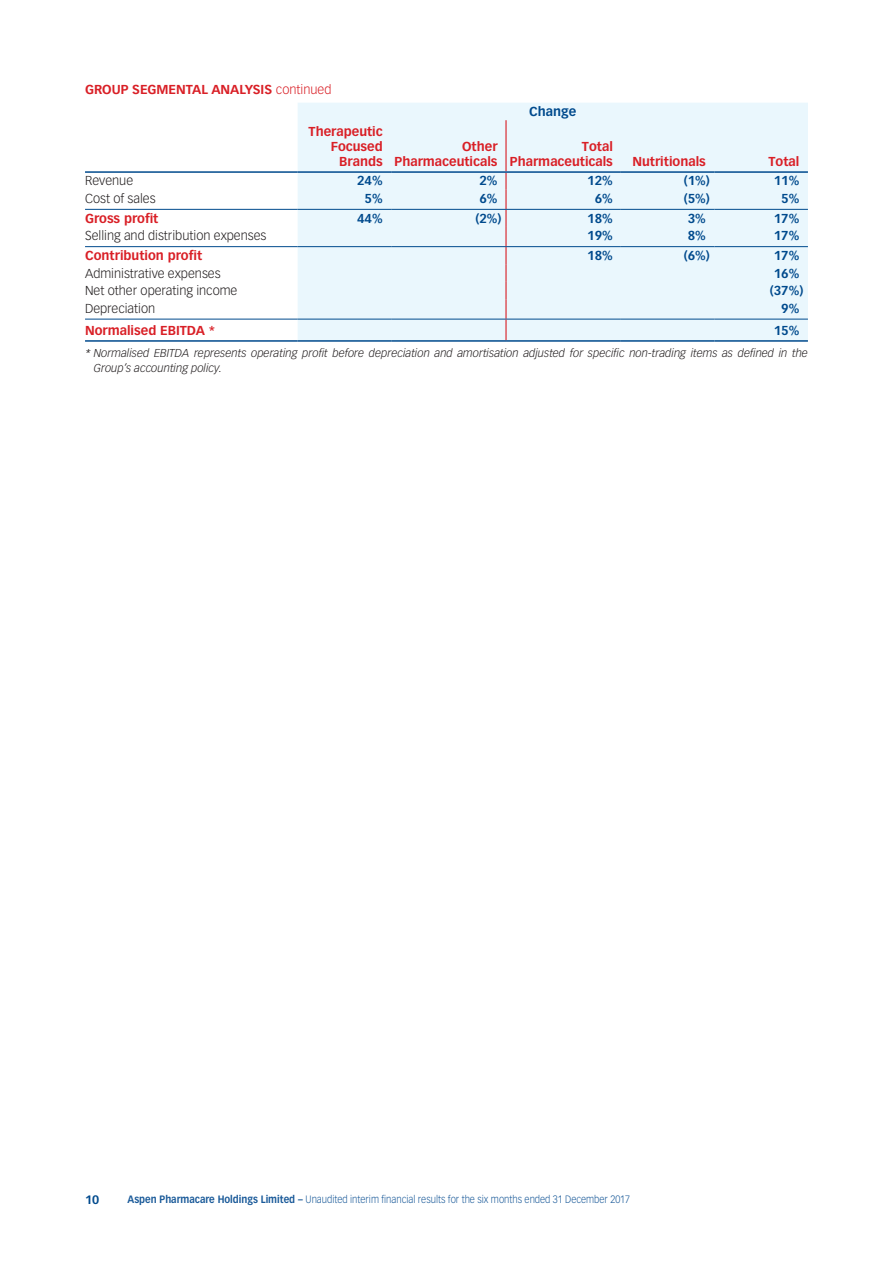
<style>
.page{position:relative;width:893px;height:1263px;background:#fff}
.page>*{position:absolute;margin:0;border:0;box-sizing:border-box;transform-origin:0 0}
.t1{font:700 12.75px/15px "Vectora LT Std";color:#d91f26;text-align:right}
.t2{font:300 12.75px "Vectora LT Std";color:#231f20}
.t3{font:700 12.75px "Vectora LT Std";color:#004a8d}
.t4{font:700 12px "Vectora LT Std";color:#004a8d}
.t5{font:italic 300 11.25px/15px "Vectora LT Std";color:#231f20}
.t6{font:300 10.5px "Vectora LT Std";color:#1a5a99;scale:.9 1}
.s1{font-weight:300}
.s2{font-weight:700}
</style>
<div class="page">
<div style="left:298px;top:103px;width:510px;height:237px;background:#eaf7fd"></div>
<hr style="left:85px;top:209px;width:213px;height:1px;background:#004a8d">
<hr style="left:298px;top:209px;width:93px;height:1px;background:#004a8d">
<hr style="left:391px;top:209px;width:115px;height:1px;background:#004a8d">
<hr style="left:506px;top:209px;width:115px;height:1px;background:#004a8d">
<hr style="left:621px;top:209px;width:93px;height:1px;background:#004a8d">
<hr style="left:714px;top:209px;width:94px;height:1px;background:#004a8d">
<hr style="left:85px;top:246px;width:213px;height:1px;background:#004a8d">
<hr style="left:298px;top:246px;width:93px;height:1px;background:#004a8d">
<hr style="left:391px;top:246px;width:115px;height:1px;background:#004a8d">
<svg style="left:505px;top:173px;width:2px;height:126px"></svg>
<hr style="left:506px;top:246px;width:115px;height:1px;background:#004a8d">
<hr style="left:621px;top:246px;width:93px;height:1px;background:#004a8d">
<hr style="left:714px;top:246px;width:94px;height:1px;background:#004a8d">
<hr style="left:505px;top:299px;width:2px;height:20px;background:#d91f26">
<hr style="left:85px;top:171px;width:213px;height:2px;background:#004a8d">
<hr style="left:298px;top:171px;width:93px;height:2px;background:#004a8d">
<hr style="left:391px;top:171px;width:115px;height:2px;background:#004a8d">
<hr style="left:505px;top:120px;width:2px;height:51px;background:#d91f26">
<hr style="left:506px;top:171px;width:115px;height:2px;background:#004a8d">
<hr style="left:621px;top:171px;width:93px;height:2px;background:#004a8d">
<hr style="left:714px;top:171px;width:94px;height:2px;background:#004a8d">
<hr style="left:85px;top:319px;width:213px;height:1px;background:#004a8d">
<hr style="left:85px;top:340px;width:213px;height:2px;background:#004a8d">
<hr style="left:298px;top:319px;width:93px;height:1px;background:#004a8d">
<hr style="left:298px;top:340px;width:93px;height:2px;background:#004a8d">
<hr style="left:391px;top:319px;width:115px;height:1px;background:#004a8d">
<hr style="left:391px;top:340px;width:115px;height:2px;background:#004a8d">
<hr style="left:506px;top:319px;width:115px;height:1px;background:#004a8d">
<hr style="left:505px;top:319px;width:2px;height:21px;background:#d91f26">
<hr style="left:506px;top:340px;width:115px;height:2px;background:#004a8d">
<hr style="left:621px;top:319px;width:93px;height:1px;background:#004a8d">
<hr style="left:621px;top:340px;width:93px;height:2px;background:#004a8d">
<hr style="left:714px;top:319px;width:94px;height:1px;background:#004a8d">
<hr style="left:714px;top:340px;width:94px;height:2px;background:#004a8d">
<p class="t1" style="left:85px;top:82px;width:248px">GROUP SEGMENTAL ANALYSIS <span class="s1">continued</span></p>
<p class="t1" style="left:309px;top:124px;width:76px">Therapeutic<br>Focused<br>Brands</p>
<p class="t3" style="left:529px;top:104px;width:49px">Change</p>
<p class="t1" style="left:395px;top:139px;width:104px">Other<br>Pharmaceuticals</p>
<p class="t1" style="left:510px;top:139px;width:104px">Total<br>Pharmaceuticals</p>
<p class="t1" style="left:632px;top:154px;width:75px">Nutritionals</p>
<p class="t1" style="left:768px;top:154px;width:32px">Total</p>
<p class="t2" style="left:85px;top:173px;width:50px">Revenue</p>
<p class="t3" style="left:357px;top:173px;width:27px">24%</p>
<p class="t3" style="left:479px;top:173px;width:20px">2%</p>
<p class="t3" style="left:587px;top:173px;width:27px">12%</p>
<p class="t3" style="left:684px;top:173px;width:28px">(1%)</p>
<p class="t3" style="left:774px;top:173px;width:27px">11%</p>
<p class="t2" style="left:85px;top:191px;width:72px">Cost of sales</p>
<p class="t3" style="left:365px;top:191px;width:20px">5%</p>
<p class="t3" style="left:479px;top:191px;width:20px">6%</p>
<p class="t3" style="left:595px;top:191px;width:20px">6%</p>
<p class="t3" style="left:684px;top:191px;width:28px">(5%)</p>
<p class="t3" style="left:781px;top:191px;width:20px">5%</p>
<p class="t1" style="left:85px;top:211px;width:75px">Gross profit</p>
<p class="t3" style="left:357px;top:210px;width:27px">44%</p>
<p class="t3" style="left:475px;top:210px;width:28px">(2%)</p>
<p class="t3" style="left:587px;top:210px;width:27px">18%</p>
<p class="t3" style="left:688px;top:210px;width:20px">3%</p>
<p class="t3" style="left:774px;top:210px;width:27px">17%</p>
<p class="t2" style="left:85px;top:228px;width:183px">Selling and distribution expenses</p>
<p class="t3" style="left:587px;top:228px;width:27px">19%</p>
<p class="t3" style="left:688px;top:228px;width:20px">8%</p>
<p class="t3" style="left:774px;top:228px;width:27px">17%</p>
<p class="t1" style="left:85px;top:248px;width:119px">Contribution profit</p>
<p class="t3" style="left:587px;top:248px;width:27px">18%</p>
<p class="t3" style="left:684px;top:248px;width:28px">(6%)</p>
<p class="t3" style="left:774px;top:248px;width:27px">17%</p>
<p class="t2" style="left:85px;top:266px;width:137px">Administrative expenses</p>
<p class="t3" style="left:774px;top:265px;width:27px">16%</p>
<p class="t2" style="left:85px;top:283px;width:154px">Net other operating income</p>
<p class="t3" style="left:770px;top:283px;width:35px">(37%)</p>
<p class="t2" style="left:85px;top:301px;width:72px">Depreciation</p>
<p class="t3" style="left:781px;top:300px;width:20px">9%</p>
<p class="t1" style="left:85px;top:322px;width:132px">Normalised EBITDA *</p>
<p class="t3" style="left:774px;top:322px;width:27px">15%</p>
<p class="t5" style="left:94px;top:346px;width:716px;text-indent:-9px">* Normalised EBITDA represents operating profit before depreciation and amortisation adjusted for specific non-trading items as defined in the<br>Group’s accounting policy.</p>
<p class="t4" style="left:85px;top:1193px;width:16px">10</p>
<p class="t6" style="left:128px;top:1193px;width:560px"><span class="s2">Aspen Pharmacare Holdings Limited –</span> Unaudited interim financial results for the six months ended 31 December 2017</p>
</div>
